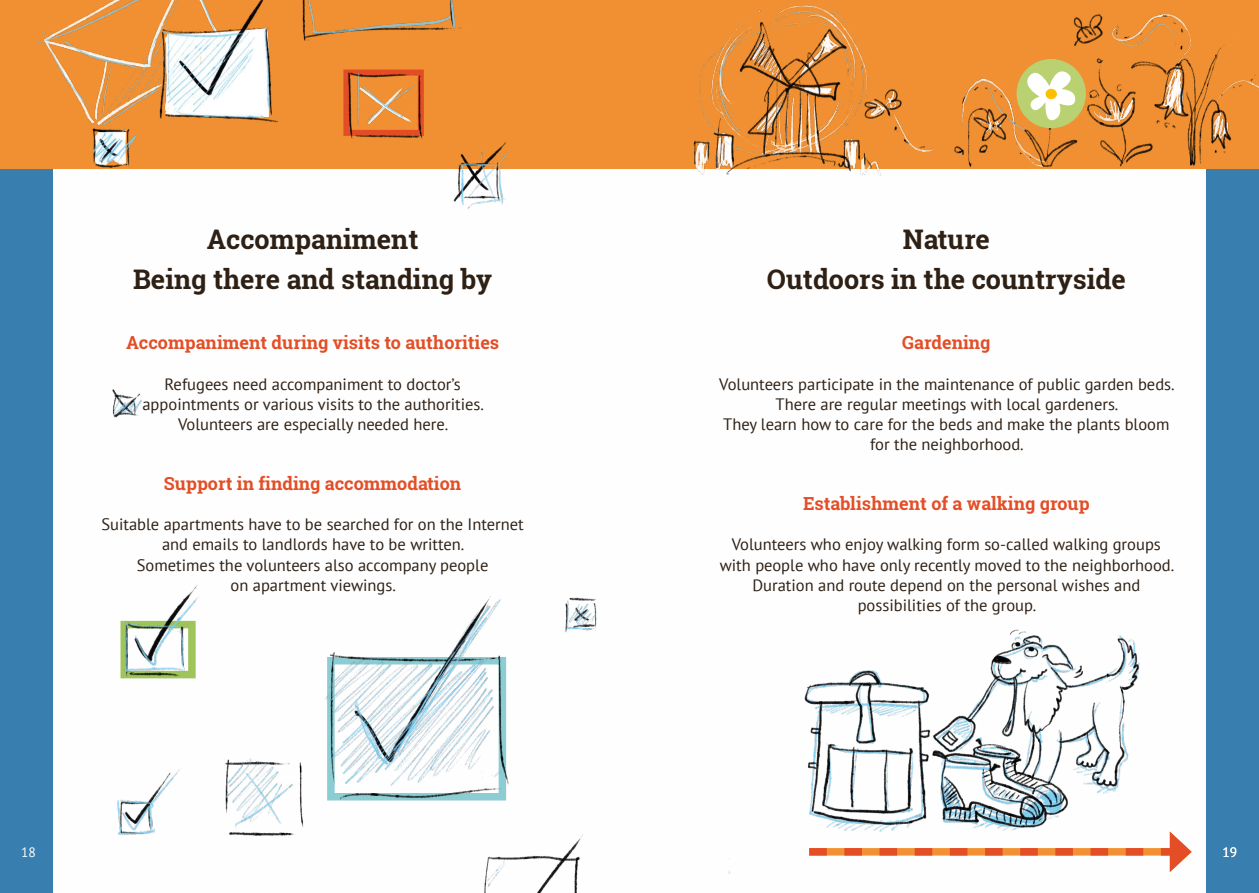
<style>
.page{position:relative;width:1259px;height:893px;background:#fff}
.page>*{position:absolute;margin:0;border:0;box-sizing:border-box;transform-origin:0 0}
.t1{font:700 27px/40.2px "Roboto Slab";color:#2e2014;text-align:center}
.t2{font:700 18px "Roboto Slab";color:#e34e26}
.t3{font:16.5px/20.1px "PT Sans";color:#2e2014;text-align:center}
.t4{font:13.5px "PT Sans";color:#fff}
</style>
<div class="page">
<img style="left:0;top:0;width:1259px;height:893px">
<div style="left:1016px;top:59px;width:70px;height:69px;background:#b9d170;border-radius:50%"></div>
<svg style="left:1020px;top:65px;width:58px;height:59px"></svg>
<div style="left:1045px;top:89px;width:12px;height:10px;background:#fdc000;border-radius:50%"></div>
<svg style="left:809px;top:831px;width:382px;height:41px"></svg>
<h1 class="t1" style="left:133px;top:219px;width:360px">Accompaniment<br>Being there and standing by</h1>
<p class="t2" style="left:126px;top:331px;width:375px">Accompaniment during visits to authorities</p>
<p class="t3" style="left:142px;top:373px;width:343px">Refugees need accompaniment to doctor’s appointments or various visits to the authorities.<br>Volunteers are especially needed here.</p>
<p class="t2" style="left:164px;top:471px;width:299px">Support in finding accommodation</p>
<p class="t3" style="left:101px;top:514px;width:424px">Suitable apartments have to be searched for on the Internet and emails to landlords have to be written.<br>Sometimes the volunteers also accompany people<br>on apartment viewings.</p>
<h1 class="t1" style="left:767px;top:219px;width:360px">Nature<br>Outdoors in the countryside</h1>
<p class="t2" style="left:902px;top:331px;width:90px">Gardening</p>
<p class="t3" style="left:719px;top:373px;width:457px">Volunteers participate in the maintenance of public garden beds.<br>There are regular meetings with local gardeners.<br>They learn how to care for the beds and make the plants bloom for the neighborhood.</p>
<p class="t2" style="left:803px;top:491px;width:288px">Establishment of a walking group</p>
<p class="t3" style="left:720px;top:534px;width:456px">Volunteers who enjoy walking form so-called walking groups with people who have only recently moved to the neighborhood.<br>Duration and route depend on the personal wishes and possibilities of the group.</p>
<p class="t4" style="left:21px;top:843px;width:16px">18</p>
<p class="t4" style="left:1222px;top:843px;width:16px">19</p>
</div>
